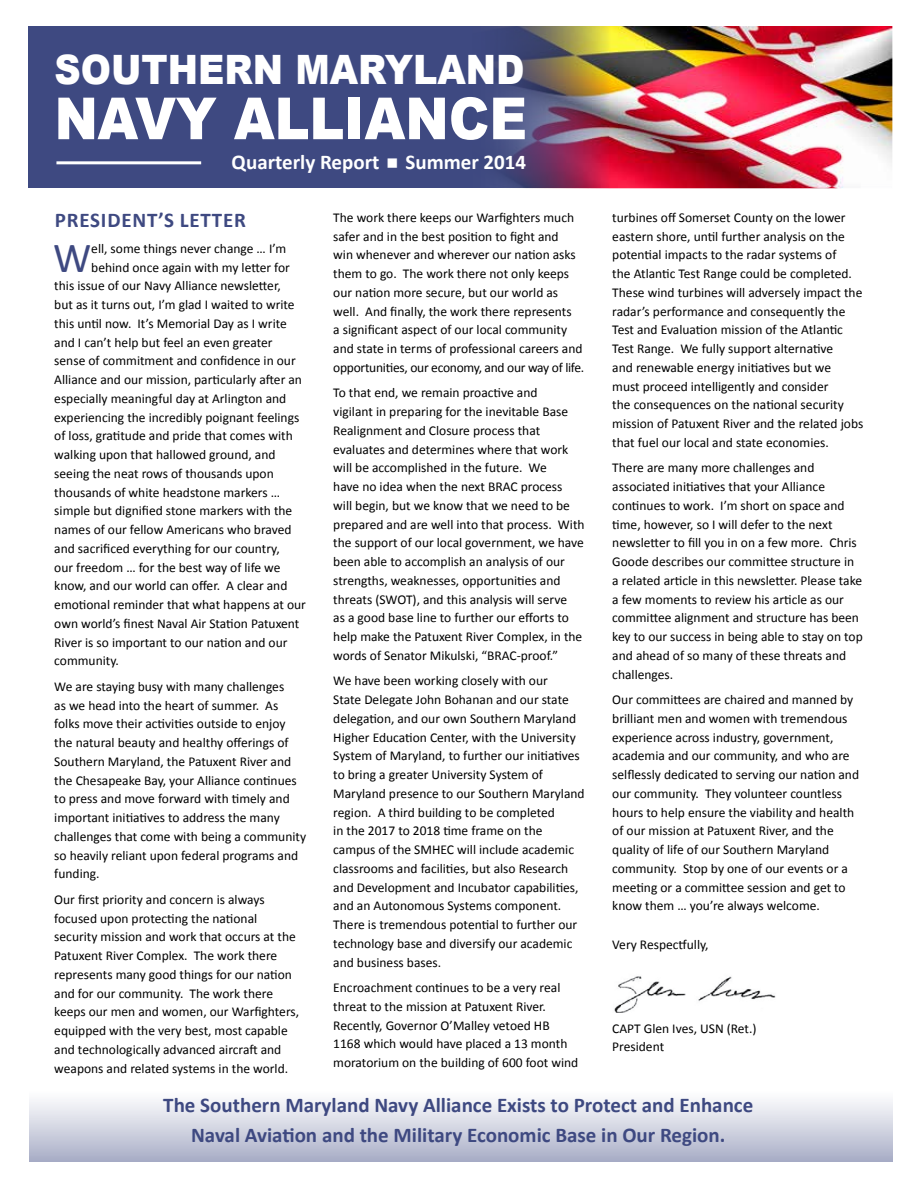
<style>
.page{position:relative;width:918px;height:1188px;background:#fff}
.page>*{position:absolute;margin:0;border:0;box-sizing:border-box;transform-origin:0 0}
.t1{font:900 58.05px "Arial";color:#fff;scale:.9 1}
.t2{font:43.05px "Calibri";color:#3e4981}
.t3{font:900 40.5px "Arial";color:#fff;scale:.9 1}
.t4{font:700 21px/30px "Calibri";color:#3e4981;text-align:center}
.t5{font:700 21px "Calibri";color:#fff}
.t6{font:700 21px "Calibri";letter-spacing:.04em;color:#3e4981}
.t7{font:13.5px/18.8px "Calibri";color:#000}
</style>
<div class="page">
<div style="left:29px;top:1051px;width:864px;height:111px;background:linear-gradient(to bottom,#fff,#b5b9ce)"></div>
<div style="left:28px;top:26px;width:864px;height:162px;background:#3e4981"></div>
<img style="left:499px;top:26px;width:393px;height:162px">
<hr style="left:56px;top:161px;width:145px;height:3px;background:#fff">
<img style="left:614px;top:976px;width:162px;height:36px">
<h3 class="t3" style="left:54px;top:40px;width:524px">SOUTHERN MARYLAND</h3>
<h1 class="t1" style="left:54px;top:76px;width:527px">NAVY ALLIANCE</h1>
<h3 class="t5" style="left:232px;top:149px;width:296px">Quarterly Report Summer 2014</h3>
<h3 class="t6" style="left:55px;top:207px;width:193px">PRESIDENT’S LETTER</h3>
<h2 class="t2" style="left:53px;top:230px;width:40px">W</h2>
<p class="t7" style="left:91px;top:239px;width:196px">ell, some things never change … I’m</p>
<p class="t7" style="left:91px;top:258px;width:200px">behind once again with my letter for</p>
<p class="t7" style="left:54px;top:277px;width:228px">this issue of our Navy Alliance newsletter,</p>
<p class="t7" style="left:54px;top:295px;width:242px">but as it turns out, I’m glad I waited to write</p>
<p class="t7" style="left:54px;top:314px;width:234px">this until now. It’s Memorial Day as I write</p>
<p class="t7" style="left:54px;top:333px;width:220px">and I can’t help but feel an even greater</p>
<p class="t7" style="left:54px;top:352px;width:243px">sense of commitment and confidence in our</p>
<p class="t7" style="left:54px;top:370px;width:249px">Alliance and our mission, particularly after an</p>
<p class="t7" style="left:54px;top:389px;width:234px">especially meaningful day at Arlington and</p>
<p class="t7" style="left:54px;top:408px;width:247px">experiencing the incredibly poignant feelings</p>
<p class="t7" style="left:54px;top:427px;width:240px">of loss, gratitude and pride that comes with</p>
<p class="t7" style="left:54px;top:445px;width:223px">walking upon that hallowed ground, and</p>
<p class="t7" style="left:54px;top:464px;width:221px">seeing the neat rows of thousands upon</p>
<p class="t7" style="left:54px;top:483px;width:227px">thousands of white headstone markers …</p>
<p class="t7" style="left:54px;top:502px;width:240px">simple but dignified stone markers with the</p>
<p class="t7" style="left:54px;top:520px;width:239px">names of our fellow Americans who braved</p>
<p class="t7" style="left:54px;top:539px;width:227px">and sacrificed everything for our country,</p>
<p class="t7" style="left:54px;top:558px;width:228px">our freedom … for the best way of life we</p>
<p class="t7" style="left:54px;top:577px;width:235px">know, and our world can offer. A clear and</p>
<p class="t7" style="left:54px;top:595px;width:253px">emotional reminder that what happens at our</p>
<p class="t7" style="left:54px;top:614px;width:247px">own world’s finest Naval Air Station Patuxent</p>
<p class="t7" style="left:54px;top:633px;width:235px">River is so important to our nation and our</p>
<p class="t7" style="left:54px;top:652px;width:66px">community.</p>
<p class="t7" style="left:54px;top:677px;width:253px">We are staying busy with many challenges<br>as we head into the heart of summer. As folks move their activities outside to enjoy the natural beauty and healthy offerings of Southern Maryland, the Patuxent River and the Chesapeake Bay, your Alliance continues to press and move forward with timely and important initiatives to address the many challenges that come with being a community so heavily reliant upon federal programs and funding.</p>
<p class="t7" style="left:54px;top:890px;width:246px">Our first priority and concern is always focused upon protecting the national security mission and work that occurs at the Patuxent River Complex. The work there represents many good things for our nation and for our community. The work there keeps our men and women, our Warfighters, equipped with the very best, most capable and technologically advanced aircraft and weapons and related systems in the world.</p>
<p class="t7" style="left:333px;top:208px;width:253px">The work there keeps our Warfighters much safer and in the best position to fight and<br>win whenever and wherever our nation asks them to go. The work there not only keeps our nation more secure, but our world as well. And finally, the work there represents<br>a significant aspect of our local community and state in terms of professional careers and opportunities, our economy, and our way of life.</p>
<p class="t7" style="left:333px;top:384px;width:253px">To that end, we remain proactive and<br>vigilant in preparing for the inevitable Base Realignment and Closure process that evaluates and determines where that work will be accomplished in the future. We<br>have no idea when the next BRAC process will begin, but we know that we need to be prepared and are well into that process. With the support of our local government, we have been able to accomplish an analysis of our strengths, weaknesses, opportunities and threats (SWOT), and this analysis will serve<br>as a good base line to further our efforts to help make the Patuxent River Complex, in the words of Senator Mikulski, “BRAC-proof.”</p>
<p class="t7" style="left:333px;top:672px;width:253px">We have been working closely with our<br>State Delegate John Bohanan and our state delegation, and our own Southern Maryland Higher Education Center, with the University System of Maryland, to further our initiatives to bring a greater University System of Maryland presence to our Southern Maryland region. A third building to be completed<br>in the 2017 to 2018 time frame on the campus of the SMHEC will include academic classrooms and facilities, but also Research and Development and Incubator capabilities, and an Autonomous Systems component.<br>There is tremendous potential to further our technology base and diversify our academic and business bases.</p>
<p class="t7" style="left:333px;top:978px;width:247px">Encroachment continues to be a very real threat to the mission at Patuxent River.<br>Recently, Governor O’Malley vetoed HB 1168 which would have placed a 13 month moratorium on the building of 600 foot wind</p>
<p class="t7" style="left:612px;top:208px;width:253px">turbines off Somerset County on the lower eastern shore, until further analysis on the potential impacts to the radar systems of<br>the Atlantic Test Range could be completed.<br>These wind turbines will adversely impact the radar’s performance and consequently the Test and Evaluation mission of the Atlantic Test Range. We fully support alternative<br>and renewable energy initiatives but we<br>must proceed intelligently and consider<br>the consequences on the national security mission of Patuxent River and the related jobs that fuel our local and state economies.</p>
<p class="t7" style="left:612px;top:459px;width:252px">There are many more challenges and associated initiatives that your Alliance continues to work. I’m short on space and time, however, so I will defer to the next newsletter to fill you in on a few more. Chris Goode describes our committee structure in a related article in this newsletter. Please take a few moments to review his article as our committee alignment and structure has been key to our success in being able to stay on top and ahead of so many of these threats and challenges.</p>
<p class="t7" style="left:612px;top:690px;width:248px">Our committees are chaired and manned by brilliant men and women with tremendous experience across industry, government, academia and our community, and who are selflessly dedicated to serving our nation and our community. They volunteer countless hours to help ensure the viability and health of our mission at Patuxent River, and the quality of life of our Southern Maryland community. Stop by one of our events or a meeting or a committee session and get to know them … you’re always welcome.</p>
<p class="t7" style="left:612px;top:936px;width:98px">Very Respectfully,</p>
<p class="t7" style="left:612px;top:1019px;width:146px">CAPT Glen Ives, USN (Ret.)<br>President</p>
<h3 class="t4" style="left:163px;top:1090px;width:591px">The Southern Maryland Navy Alliance Exists to Protect and Enhance<br>Naval Aviation and the Military Economic Base in Our Region.</h3>
</div>
